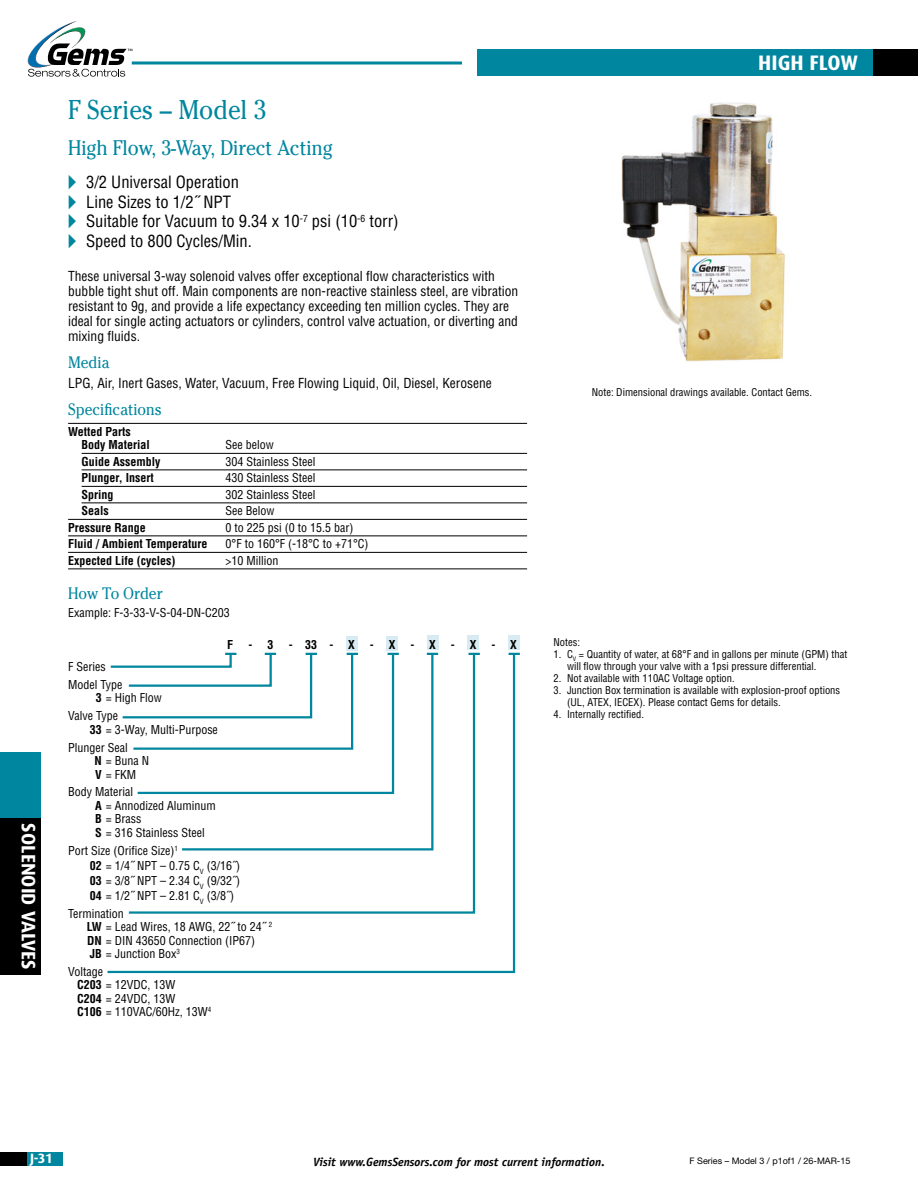
<style>
.page{position:relative;width:918px;height:1188px;background:#fff}
.page>*{position:absolute;margin:0;border:0;box-sizing:border-box;transform-origin:0 0}
.t1{font:27px "Cheltenham";color:#00869e;scale:.9 1}
.t2{font:21px "Cheltenham";color:#00869e;scale:.9 1}
.t3{font:700 21px "Dax";color:#fff}
.t4{font:700 19.5px "Dax";color:#fff}
.t5{font:condensed 16.5px/19.5px "Helvetica";color:#000}
.t6{font:16.5px "Cheltenham";color:#00869e;scale:.9 1}
.t7{font:condensed 13.5px/15px "Helvetica";color:#000}
.t8{font:700 13.5px "Dax";color:#fff}
.t9{font:condensed 12px/13.5px "Helvetica";color:#000}
.t10{font:700 condensed 12px/13.5px "Helvetica";color:#000}
.t11{font:italic 700 12px "Officina Sans";color:#000}
.t12{font:condensed 10.5px/12px "Helvetica";color:#000}
.t13{font:9px "Helvetica Neue LT Std";color:#000}
.s1{font-weight:700}
</style>
<div class="page">
<div style="left:25px;top:1152px;width:38px;height:14px;background:#00869e"></div>
<hr style="left:132px;top:62px;width:330px;height:2px;background:#00869e">
<div style="left:0;top:1152px;width:27px;height:14px;background:#000"></div>
<div style="left:477px;top:50px;width:398px;height:26px;background:#00869e"></div>
<div style="left:873px;top:50px;width:45px;height:26px;background:#000"></div>
<svg style="left:27px;top:21px;width:105px;height:56px"></svg>
<div style="left:0;top:753px;width:40px;height:67px;background:#00869e"></div>
<div style="left:0;top:818px;width:40px;height:157px;background:#000"></div>
<hr style="left:68px;top:423px;width:459px;height:1px;background:#000">
<hr style="left:82px;top:453px;width:445px;height:1px;background:#000">
<hr style="left:82px;top:470px;width:445px;height:1px;background:#000">
<hr style="left:82px;top:486px;width:445px;height:1px;background:#000">
<hr style="left:82px;top:502px;width:445px;height:1px;background:#000">
<hr style="left:68px;top:519px;width:459px;height:1px;background:#000">
<hr style="left:68px;top:536px;width:459px;height:1px;background:#000">
<hr style="left:68px;top:552px;width:459px;height:1px;background:#000">
<hr style="left:68px;top:568px;width:459px;height:1px;background:#000">
<img style="left:621px;top:102px;width:164px;height:260px">
<div style="left:346px;top:636px;width:11px;height:15px;background:#d8ebf2"></div>
<div style="left:387px;top:636px;width:11px;height:15px;background:#d8ebf2"></div>
<div style="left:427px;top:635px;width:12px;height:15px;background:#d8ebf2"></div>
<div style="left:467px;top:635px;width:12px;height:15px;background:#d8ebf2"></div>
<div style="left:508px;top:635px;width:11px;height:15px;background:#d8ebf2"></div>
<svg style="left:107px;top:652px;width:409px;height:322px"></svg>
<h3 class="t4" style="left:39px;top:823px;width:148px;rotate:90deg">SOLENOID VALVES</h3>
<h1 class="t1" style="left:68px;top:94px;width:222px">F Series – Model 3</h1>
<h2 class="t2" style="left:68px;top:136px;width:295px">High Flow, 3-Way, Direct Acting</h2>
<h3 class="t5" style="left:86px;top:172px;width:314px">3/2 Universal Operation<br>Line Sizes to 1/2˝ NPT<br>Suitable for Vacuum to 9.34 x 10<sup>-7</sup> psi (10<sup>-6</sup> torr)<br>Speed to 800 Cycles/Min.</h3>
<p class="t7" style="left:68px;top:269px;width:452px">These universal 3-way solenoid valves offer exceptional flow characteristics with bubble tight shut off. Main components are non-reactive stainless steel, are vibration resistant to 9g, and provide a life expectancy exceeding ten million cycles. They are ideal for single acting actuators or cylinders, control valve actuation, or diverting and mixing fluids.</p>
<h3 class="t6" style="left:68px;top:353px;width:47px">Media</h3>
<p class="t7" style="left:68px;top:375px;width:425px">LPG, Air, Inert Gases, Water, Vacuum, Free Flowing Liquid, Oil, Diesel, Kerosene</p>
<h3 class="t6" style="left:68px;top:399px;width:106px">Specifications</h3>
<p class="t10" style="left:82px;top:425px;width:70px;text-indent:-14px">Wetted Parts<br>Body Material</p>
<p class="t9" style="left:226px;top:438px;width:50px">See below</p>
<p class="t10" style="left:82px;top:455px;width:80px">Guide Assembly</p>
<p class="t9" style="left:226px;top:455px;width:91px">304 Stainless Steel</p>
<p class="t10" style="left:82px;top:471px;width:74px">Plunger, Insert</p>
<p class="t9" style="left:226px;top:471px;width:91px">430 Stainless Steel</p>
<p class="t10" style="left:82px;top:488px;width:34px">Spring</p>
<p class="t9" style="left:226px;top:488px;width:91px">302 Stainless Steel</p>
<p class="t10" style="left:82px;top:504px;width:29px">Seals</p>
<p class="t9" style="left:226px;top:504px;width:50px">See Below</p>
<p class="t10" style="left:68px;top:521px;width:79px">Pressure Range</p>
<p class="t9" style="left:226px;top:521px;width:129px">0 to 225 psi (0 to 15.5 bar)</p>
<p class="t10" style="left:68px;top:537px;width:141px">Fluid / Ambient Temperature</p>
<p class="t9" style="left:226px;top:537px;width:144px">0°F to 160°F (-18°C to +71°C)</p>
<p class="t10" style="left:68px;top:554px;width:109px">Expected Life (cycles)</p>
<p class="t9" style="left:226px;top:554px;width:54px">&gt;10 Million</p>
<h3 class="t6" style="left:68px;top:584px;width:107px">How To Order</h3>
<p class="t9" style="left:68px;top:606px;width:163px">Example: F-3-33-V-S-04-DN-C203</p>
<p class="t10" style="left:227px;top:637px;width:7px">F</p>
<p class="t10" style="left:248px;top:637px;width:27px">- 3</p>
<p class="t10" style="left:289px;top:637px;width:230px">-33-X-X-X-X-X</p>
<p class="t9" style="left:68px;top:658px;width:56px;line-height:17.9px">F Series<br>Model Type</p>
<p class="t9" style="left:68px;top:689px;width:95px;line-height:17.9px;text-indent:28px"><span class="s1">3</span> = High Flow<br>Valve Type</p>
<p class="t9" style="left:68px;top:720px;width:151px;line-height:17.9px;text-indent:22px"><span class="s1">33</span> = 3-Way, Multi-Purpose<br>Plunger Seal</p>
<p class="t9" style="left:95px;top:754px;width:56px"><span class="s1">N</span> = Buna N<br><span class="s1">V</span> = FKM</p>
<p class="t9" style="left:95px;top:785px;width:122px;text-indent:-27px">Body Material<br><span class="s1">A</span> = Annodized Aluminum<br><span class="s1">B</span> = Brass<br><span class="s1">S</span> = 316 Stainless Steel</p>
<p class="t9" style="left:90px;top:843px;width:152px;line-height:15px;text-indent:-22px">Port Size (Orifice Size)<sup>1<br></sup><span class="s1">02</span> = 1/4˝ NPT – 0.75 C<sub>V</sub> (3/16˝)<br><span class="s1">03</span> = 3/8˝ NPT – 2.34 C<sub>V</sub> (9/32˝)<br><span class="s1">04</span> = 1/2˝ NPT – 2.81 C<sub>V</sub> (3/8˝)</p>
<p class="t9" style="left:87px;top:906px;width:187px;text-indent:-19px">Termination<br><span class="s1">LW</span> = Lead Wires, 18 AWG, 22˝ to 24˝ <sup>2<br></sup><span class="s1">DN</span> = DIN 43650 Connection (IP67)<br><span class="s1">JB</span> = Junction Box<sup>3</sup></p>
<p class="t9" style="left:77px;top:965px;width:136px;text-indent:-9px">Voltage<br><span class="s1">C203</span> = 12VDC, 13W<br><span class="s1">C204</span> = 24VDC, 13W<br><span class="s1">C106</span> = 110VAC/60Hz, 13W<sup>4</sup></p>
<h2 class="t3" style="left:758px;top:51px;width:101px">HIGH FLOW</h2>
<p class="t12" style="left:592px;top:386px;width:222px">Note: Dimensional drawings available. Contact Gems.</p>
<p class="t12" style="left:554px;top:636px;width:28px">Notes:</p>
<p class="t12" style="left:567px;top:648px;width:282px;text-indent:-14px">1. C<sub>V</sub> = Quantity of water, at 68°F and in gallons per minute (GPM) that will flow through your valve with a 1psi pressure differential.</p>
<p class="t12" style="left:553px;top:672px;width:183px">2. Not available with 110AC Voltage option.</p>
<p class="t12" style="left:567px;top:684px;width:275px;text-indent:-14px">3. Junction Box termination is available with explosion-proof options (UL, ATEX, IECEX). Please contact Gems for details.</p>
<p class="t12" style="left:553px;top:708px;width:92px">4. Internally rectified.</p>
<p class="t8" style="left:30px;top:1151px;width:24px">J-31</p>
<p class="t11" style="left:313px;top:1154px;width:293px">Visit www.GemsSensors.com for most current information.</p>
<p class="t13" style="left:690px;top:1156px;width:162px">F Series – Model 3 / p1of1 / 26-MAR-15</p>
</div>
